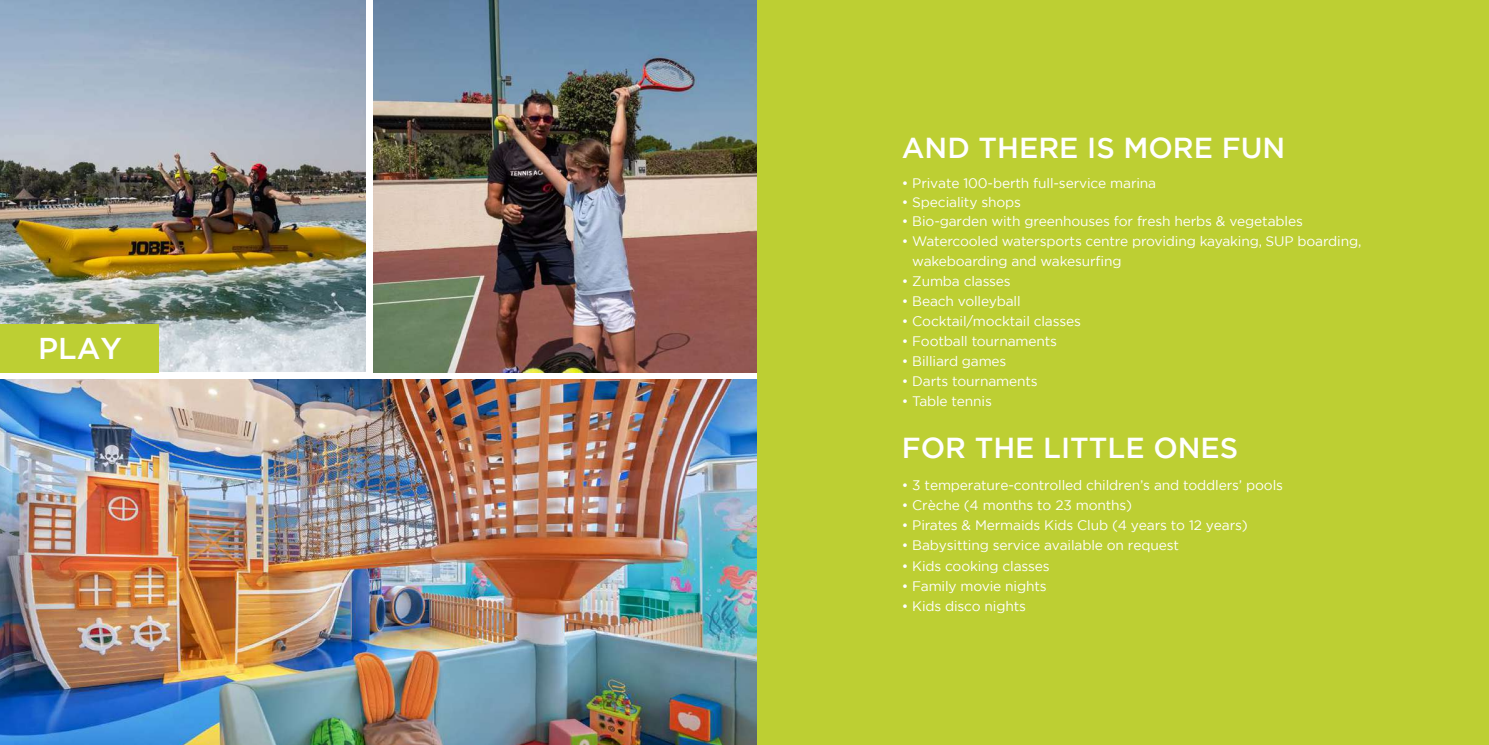
<style>
.page{position:relative;width:1489px;height:745px;background:#fff}
.page>*{position:absolute;margin:0;border:0;box-sizing:border-box;transform-origin:0 0}
.t1{font:500 30px "Gotham";color:#fff}
.t2{font:500 28.75px "Gotham";color:#fff}
.t3{font:13.75px "Gotham";letter-spacing:-.01em;color:#fff}
</style>
<div class="page">
<div style="left:744px;top:0;width:744px;height:744px;background:#bdcf33"></div>
<img style="left:0;top:379px;width:756px;height:365px">
<img style="left:0;top:0;width:366px;height:372px">
<div style="left:0;top:372px;width:756px;height:7px;background:#fff"></div>
<div style="left:0;top:324px;width:158px;height:48px;background:#bdcf33"></div>
<img style="left:373px;top:0;width:383px;height:372px">
<h1 class="t1" style="left:38px;top:329px;width:85px">PLAY</h1>
<h2 class="t2" style="left:901px;top:128px;width:385px">AND THERE IS MORE FUN</h2>
<p class="t3" style="left:901px;top:174px;width:256px">• Private 100-berth full-service marina</p>
<p class="t3" style="left:901px;top:193px;width:121px">• Speciality shops</p>
<p class="t3" style="left:901px;top:212px;width:402px">• Bio-garden with greenhouses for fresh herbs &amp; vegetables</p>
<p class="t3" style="left:901px;top:232px;width:461px">• Watercooled watersports centre providing kayaking, SUP boarding,</p>
<p class="t3" style="left:912px;top:252px;width:211px">wakeboarding and wakesurfing</p>
<p class="t3" style="left:901px;top:272px;width:110px">• Zumba classes</p>
<p class="t3" style="left:901px;top:292px;width:120px">• Beach volleyball</p>
<p class="t3" style="left:901px;top:312px;width:180px">• Cocktail/mocktail classes</p>
<p class="t3" style="left:901px;top:332px;width:157px">• Football tournaments</p>
<p class="t3" style="left:901px;top:352px;width:106px">• Billiard games</p>
<p class="t3" style="left:901px;top:372px;width:137px">• Darts tournaments</p>
<p class="t3" style="left:901px;top:392px;width:91px">• Table tennis</p>
<h2 class="t2" style="left:901px;top:429px;width:338px">FOR THE LITTLE ONES</h2>
<p class="t3" style="left:901px;top:476px;width:382px">• 3 temperature-controlled children s’ and toddlers’ pools</p>
<p class="t3" style="left:901px;top:496px;width:232px">• Crèche (4 months to 23 months(</p>
<p class="t3" style="left:901px;top:516px;width:347px">• Pirates &amp; Mermaids Kids Club (4 years to 12 years(</p>
<p class="t3" style="left:901px;top:536px;width:279px">• Babysitting service available on request</p>
<p class="t3" style="left:901px;top:556px;width:149px">• Kids cooking classes</p>
<p class="t3" style="left:901px;top:576px;width:146px">• Family movie nights</p>
<p class="t3" style="left:901px;top:596px;width:126px">• Kids disco nights</p>
</div>
